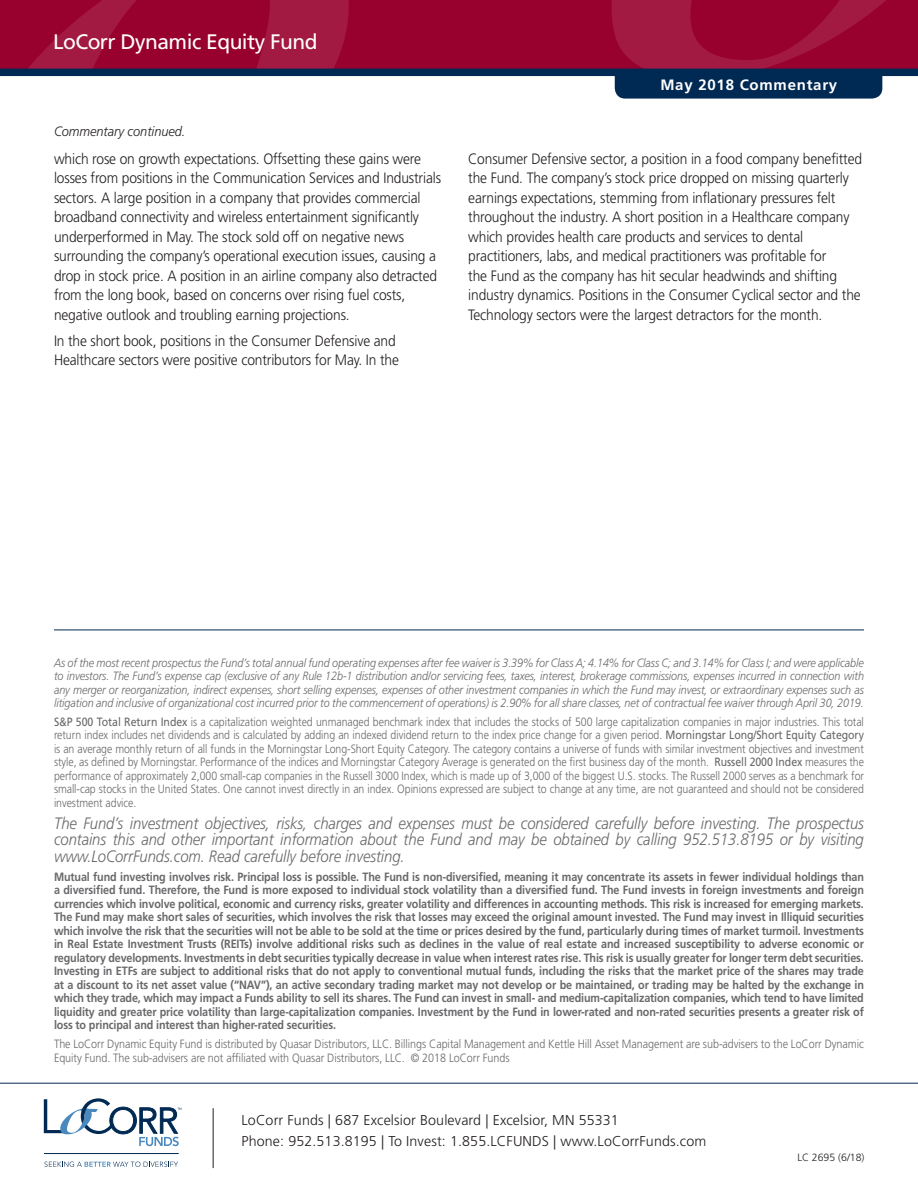
<style>
.page{position:relative;width:918px;height:1188px;background:#fff}
.page>*{position:absolute;margin:0;border:0;box-sizing:border-box;transform-origin:0 0}
.t1{font:21px "Frutiger";letter-spacing:-.025em;color:#fff}
.t2{font:italic 300 16.5px/16.5px "Frutiger";letter-spacing:-.005em;color:#69696c;text-align:justify;scale:.9 1}
.t3{font:300 15px/19.5px "Frutiger";letter-spacing:-.01em;color:#231f20;scale:.92 1}
.t4{font:700 15px "Frutiger";letter-spacing:.05em;color:#fff}
.t5{font:300 14.25px/21px "Frutiger";letter-spacing:.01em;color:#231f20}
.t6{font:italic 300 13.5px "Frutiger";letter-spacing:-.005em;color:#231f20;scale:.95 1}
.t7{font:700 12px/13.5px "Frutiger";letter-spacing:-.01em;color:#69696c;text-align:justify;scale:.9 1}
.t8{font:300 12px/13.5px "Frutiger";letter-spacing:-.005em;color:#69696c;text-align:justify;scale:.88 1}
.t9{font:italic 300 12px/13.5px "Frutiger";letter-spacing:-.005em;color:#69696c;text-align:justify;scale:.9 1}
.t10{font:300 12px/13.5px "Frutiger";letter-spacing:-.005em;color:#69696c;scale:.9 1}
.t11{font:300 10.5px "Frutiger";color:#231f20}
.s1{font-weight:400}
</style>
<div class="page">
<div style="left:0;top:0;width:918px;height:73px;background:#98012d"></div>
<svg style="left:0;top:0;width:415px;height:69px"></svg>
<div style="left:0;top:69px;width:918px;height:7px;background:#002953"></div>
<svg style="left:612px;top:0;width:306px;height:99px"></svg>
<hr style="left:0;top:1083px;width:918px;height:1px;background:#002953">
<hr style="left:213px;top:1108px;width:1px;height:60px;background:#231f20">
<hr style="left:44px;top:1153px;width:135px;height:1px;background:#002953">
<svg style="left:44px;top:1098px;width:137px;height:48px"></svg>
<svg style="left:44px;top:1162px;width:134px;height:5px"></svg>
<hr style="left:54px;top:630px;width:810px;height:1px;background:#002953">
<h1 class="t1" style="left:53px;top:29px;width:266px">LoCorr Dynamic Equity Fund</h1>
<p class="t6" style="left:54px;top:124px;width:140px">Commentary continued.</p>
<p class="t3" style="left:54px;top:149px;width:422px">which rose on growth expectations. Offsetting these gains were losses from positions in the Communication Services and Industrials sectors. A large position in a company that provides commercial broadband connectivity and wireless entertainment significantly underperformed in May. The stock sold off on negative news surrounding the company’s operational execution issues, causing a drop in stock price. A position in an airline company also detracted from the long book, based on concerns over rising fuel costs, negative outlook and troubling earning projections.</p>
<p class="t3" style="left:54px;top:331px;width:376px">In the short book, positions in the Consumer Defensive and<br>Healthcare sectors were positive contributors for May. In the</p>
<p class="t4" style="left:660px;top:76px;width:178px">May 2018 Commentary</p>
<p class="t3" style="left:468px;top:149px;width:430px">Consumer Defensive sector, a position in a food company benefitted the Fund. The company’s stock price dropped on missing quarterly earnings expectations, stemming from inflationary pressures felt throughout the industry. A short position in a Healthcare company which provides health care products and services to dental practitioners, labs, and medical practitioners was profitable for<br>the Fund as the company has hit secular headwinds and shifting industry dynamics. Positions in the Consumer Cyclical sector and the Technology sectors were the largest detractors for the month.</p>
<p class="t9" style="left:54px;top:656px;width:902px">As of the most recent prospectus the Fund’s total annual fund operating expenses after fee waiver is 3.39% for Class A; 4.14% for Class C; and 3.14% for Class I; and were applicable to investors. The Fund’s expense cap (exclusive of any Rule 12b-1 distribution and/or servicing fees, taxes, interest, brokerage commissions, expenses incurred in connection with any merger or reorganization, indirect expenses, short selling expenses, expenses of other investment companies in which the Fund may invest, or extraordinary expenses such as litigation and inclusive of organizational cost incurred prior to the commencement of operations) is 2.90% for all share classes, net of contractual fee waiver through April 30, 2019.</p>
<p class="t8" style="left:54px;top:715px;width:922px"><span class="s1">S&amp;P 500 Total Return Index</span> is a capitalization weighted unmanaged benchmark index that includes the stocks of 500 large capitalization companies in major industries. This total return index includes net dividends and is calculated by adding an indexed dividend return to the index price change for a given period. <span class="s1">Morningstar Long/Short Equity Category </span>is an average monthly return of all funds in the Morningstar Long-Short Equity Category. The category contains a universe of funds with similar investment objectives and investment style, as defined by Morningstar. Performance of the indices and Morningstar Category Average is generated on the first business day of the month. <span class="s1">Russell 2000 Index</span> measures the performance of approximately 2,000 small-cap companies in the Russell 3000 Index, which is made up of 3,000 of the biggest U.S. stocks. The Russell 2000 serves as a benchmark for small-cap stocks in the United States. One cannot invest directly in an index. Opinions expressed are subject to change at any time, are not guaranteed and should not be considered investment advice.</p>
<p class="t2" style="left:54px;top:815px;width:902px">The Fund’s investment objectives, risks, charges and expenses must be considered carefully before investing. The prospectus contains this and other important information about the Fund and may be obtained by calling 952.513.8195 or by visiting www.LoCorrFunds.com. Read carefully before investing.</p>
<p class="t7" style="left:54px;top:870px;width:902px">Mutual fund investing involves risk. Principal loss is possible. The Fund is non-diversified, meaning it may concentrate its assets in fewer individual holdings than a diversified fund. Therefore, the Fund is more exposed to individual stock volatility than a diversified fund. The Fund invests in foreign investments and foreign currencies which involve political, economic and currency risks, greater volatility and differences in accounting methods. This risk is increased for emerging markets.<br>The Fund may make short sales of securities, which involves the risk that losses may exceed the original amount invested. The Fund may invest in Illiquid securities which involve the risk that the securities will not be able to be sold at the time or prices desired by the fund, particularly during times of market turmoil. Investments in Real Estate Investment Trusts (REITs) involve additional risks such as declines in the value of real estate and increased susceptibility to adverse economic or regulatory developments. Investments in debt securities typically decrease in value when interest rates rise. This risk is usually greater for longer term debt securities.<br>Investing in ETFs are subject to additional risks that do not apply to conventional mutual funds, including the risks that the market price of the shares may trade at a discount to its net asset value (“NAV”), an active secondary trading market may not develop or be maintained, or trading may be halted by the exchange in which they trade, which may impact a Funds ability to sell its shares. The Fund can invest in small- and medium-capitalization companies, which tend to have limited liquidity and greater price volatility than large-capitalization companies. Investment by the Fund in lower-rated and non-rated securities presents a greater risk of loss to principal and interest than higher-rated securities.</p>
<p class="t10" style="left:54px;top:1037px;width:901px">The LoCorr Dynamic Equity Fund is distributed by Quasar Distributors, LLC. Billings Capital Management and Kettle Hill Asset Management are sub-advisers to the LoCorr Dynamic<br>Equity Fund. The sub-advisers are not affiliated with Quasar Distributors, LLC. © 2018 LoCorr Funds</p>
<p class="t5" style="left:242px;top:1110px;width:466px">LoCorr Funds | 687 Excelsior Boulevard | Excelsior, MN 55331<br>Phone: 952.513.8195 | To Invest: 1.855.LCFUNDS | www.LoCorrFunds.com</p>
<p class="t11" style="left:797px;top:1151px;width:69px">LC 2695 (6/18)</p>
</div>
